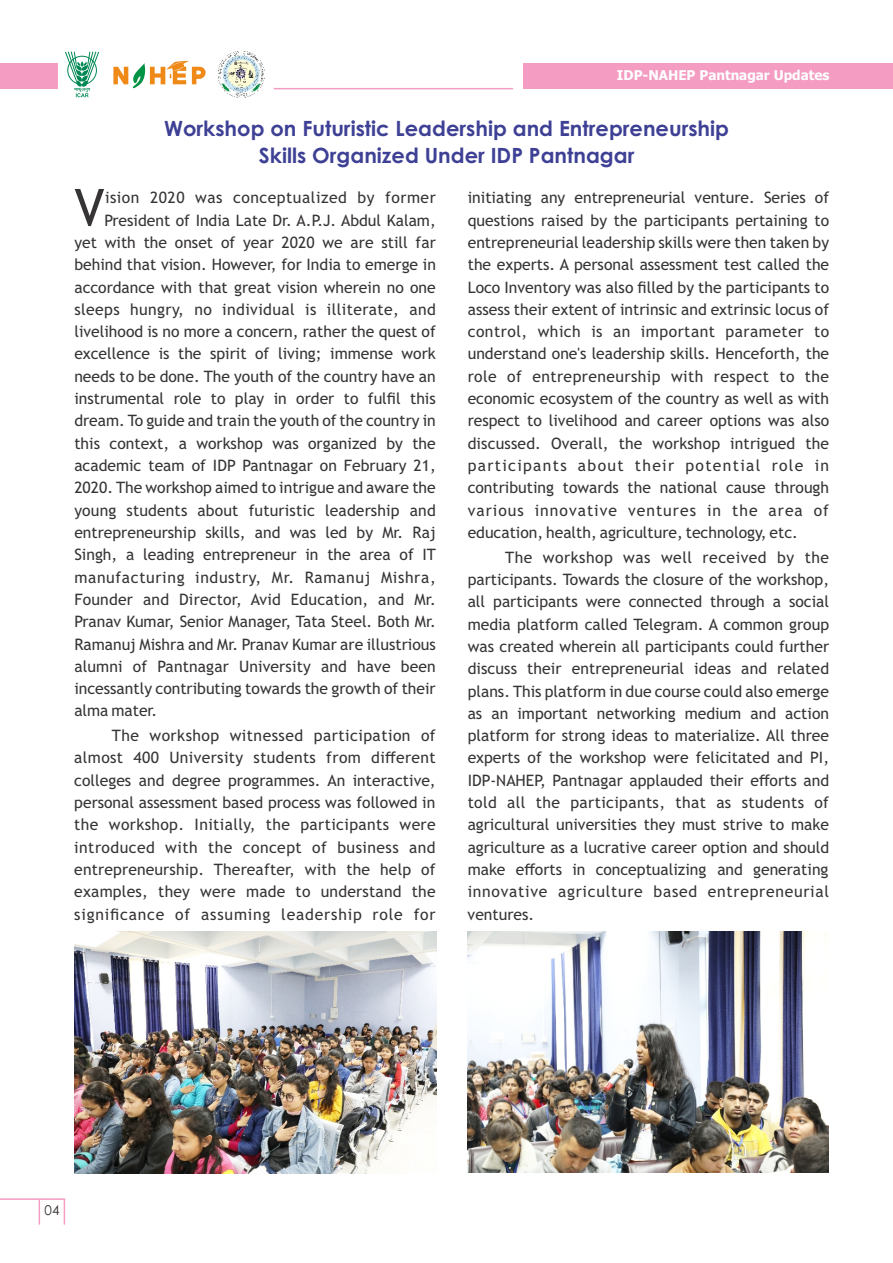
<style>
.page{position:relative;width:893px;height:1263px;background:#fff}
.page>*{position:absolute;margin:0;border:0;box-sizing:border-box;transform-origin:0 0}
.t1{font:51.15px "Trebuchet MS";color:#373435}
.t2{font:700 21px/27.3px "Century Gothic";color:#3e4095;text-align:center}
.t3{font:15.75px/22.4px "Trebuchet MS";letter-spacing:.035em;color:#373435;text-align:justify}
.t4{font:700 13.5px "Tahoma";color:#fefefe}
.t5{font:13.5px "Century Gothic";color:#373435}
</style>
<div class="page">
<hr style="left:0;top:1198px;width:65px;height:2px;background:#f49cc2">
<svg style="left:64px;top:1200px;width:1px;height:24px"></svg>
<svg style="left:39px;top:1200px;width:1px;height:24px"></svg>
<div style="left:0;top:63px;width:58px;height:26px;background:#f49cc2"></div>
<hr style="left:274px;top:88px;width:239px;height:1px;background:#f49cc2">
<img style="left:113px;top:60px;width:93px;height:29px">
<img style="left:218px;top:52px;width:46px;height:45px">
<svg style="left:65px;top:51px;width:34px;height:46px"></svg>
<div style="left:67px;top:56px;width:30px;height:29px;border:1px solid #008854;border-radius:50%"></div>
<div style="left:523px;top:63px;width:370px;height:26px;background:#f49cc2"></div>
<img style="left:74px;top:932px;width:363px;height:241px">
<img style="left:468px;top:932px;width:361px;height:240px">
<p class="t4" style="left:617px;top:69px;width:214px">IDP-NAHEP Pantnagar Updates</p>
<h2 class="t2" style="left:164px;top:116px;width:566px">Workshop on Futuristic Leadership and Entrepreneurship<br>Skills Organized Under IDP Pantnagar</h2>
<p class="t3" style="left:468px;top:188px;width:363px">initiating any entrepreneurial venture. Series of questions raised by the participants pertaining to entrepreneurial leadership skills were then taken by the experts. A personal assessment test called the Loco Inventory was also filled by the participants to assess their extent of intrinsic and extrinsic locus of control, which is an important parameter to understand one's leadership skills. Henceforth, the role of entrepreneurship with respect to the economic ecosystem of the country as well as with respect to livelihood and career options was also discussed. Overall, the workshop intrigued the participants about their potential role in contributing towards the national cause through various innovative ventures in the area of education, health, agriculture, technology, etc.</p>
<p class="t3" style="left:468px;top:547px;width:363px;text-indent:38px">The workshop was well received by the participants. Towards the closure of the workshop, all participants were connected through a social media platform called Telegram. A common group was created wherein all participants could further discuss their entrepreneurial ideas and related plans. This platform in due course could also emerge as an important networking medium and action platform for strong ideas to materialize. All three experts of the workshop were felicitated and PI, IDP-NAHEP, Pantnagar applauded their efforts and told all the participants, that as students of agricultural universities they must strive to make agriculture as a lucrative career option and should make efforts in conceptualizing and generating innovative agriculture based entrepreneurial ventures.</p>
<h1 class="t1" style="left:74px;top:188px;width:32px">V</h1>
<p class="t3" style="left:105px;top:188px;width:332px">ision 2020 was conceptualized by former</p>
<p class="t3" style="left:74px;top:210px;width:363px;text-indent:30px">President of India Late Dr. A.P.J. Abdul Kalam, yet with the onset of year 2020 we are still far behind that vision. However, for India to emerge in accordance with that great vision wherein no one sleeps hungry, no individual is illiterate, and livelihood is no more a concern, rather the quest of excellence is the spirit of living; immense work needs to be done. The youth of the country have an instrumental role to play in order to fulfil this dream. To guide and train the youth of the country in this context, a workshop was organized by the academic team of IDP Pantnagar on February 21, 2020. The workshop aimed to intrigue and aware the young students about futuristic leadership and entrepreneurship skills, and was led by Mr. Raj Singh, a leading entrepreneur in the area of IT manufacturing industry, Mr. Ramanuj Mishra, Founder and Director, Avid Education, and Mr.<br>Pranav Kumar, Senior Manager, Tata Steel. Both Mr.<br>Ramanuj Mishra and Mr. Pranav Kumar are illustrious alumni of Pantnagar University and have been incessantly contributing towards the growth of their alma mater.</p>
<p class="t3" style="left:74px;top:726px;width:363px;text-indent:38px">The workshop witnessed participation of almost 400 University students from different colleges and degree programmes. An interactive, personal assessment based process was followed in the workshop. Initially, the participants were introduced with the concept of business and entrepreneurship. Thereafter, with the help of examples, they were made to understand the significance of assuming leadership role for</p>
<p class="t5" style="left:45px;top:1205px;width:16px">04</p>
</div>
